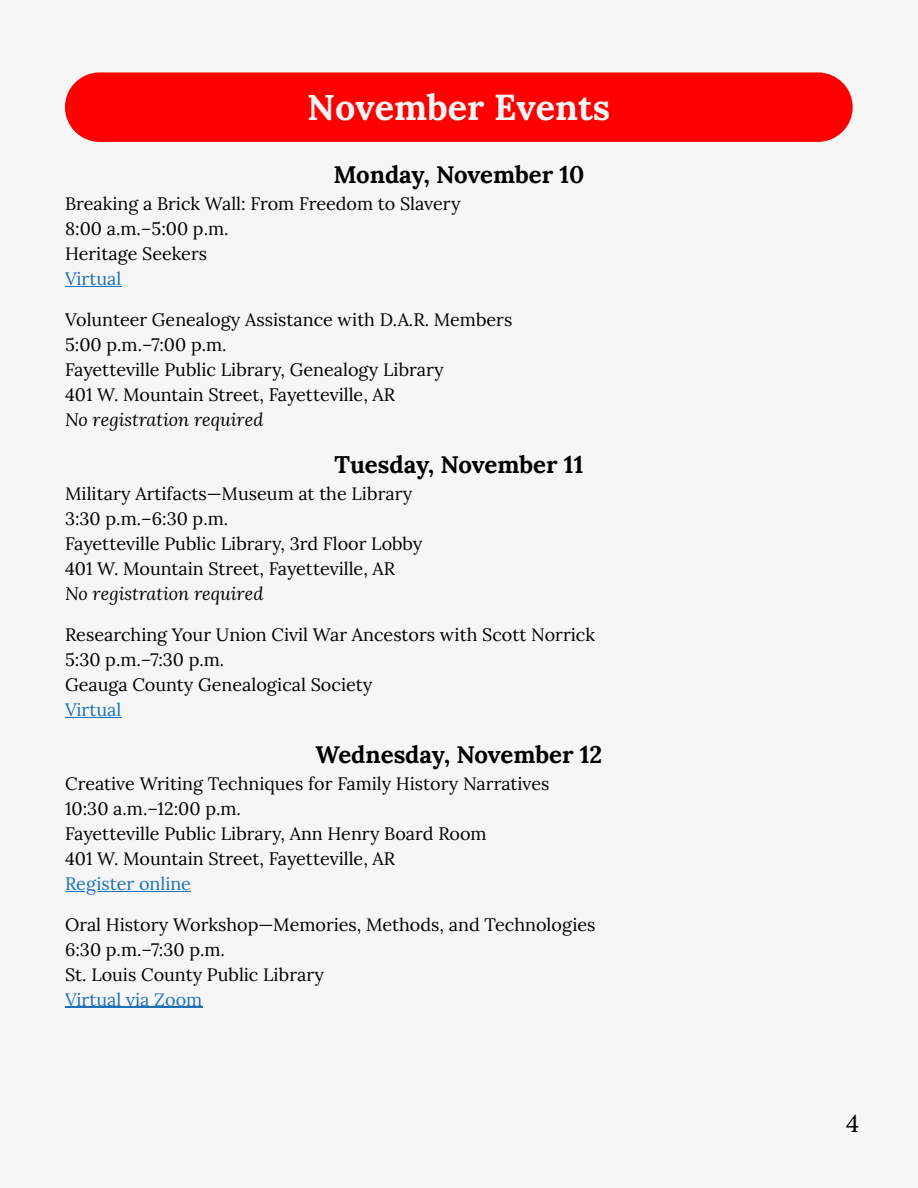
<style>
.page{position:relative;width:918px;height:1188px;background:#f6f6f6}
.page>*{position:absolute;margin:0;border:0;box-sizing:border-box;transform-origin:0 0}
.t1{font:700 36px "Lora";color:#f6f6f6}
.t2{font:700 24px "Lora";color:#000}
.t3{font:24px "Lora";color:#000}
.t4{font:18px/25px "Lora";color:#000}
.t5{font:italic 18px "Lora";color:#000}
.t6{font:18px "Lora";color:#1b71b8}
</style>
<div class="page">
<div style="left:65px;top:72px;width:788px;height:70px;background:#f00"></div>
<hr style="left:65px;top:286px;width:56px;height:1px;background:#1b71b8">
<hr style="left:65px;top:717px;width:56px;height:1px;background:#1b71b8">
<hr style="left:65px;top:891px;width:126px;height:1px;background:#1b71b8">
<hr style="left:65px;top:1007px;width:137px;height:1px;background:#1b71b8">
<h1 class="t1" style="left:307px;top:83px;width:305px">November Events</h1>
<h2 class="t2" style="left:333px;top:158px;width:253px">Monday, November 10</h2>
<p class="t4" style="left:65px;top:190px;width:397px">Breaking a Brick Wall: From Freedom to Slavery<br>8:00 a.m.–5:00 p.m.<br>Heritage Seekers</p>
<p class="t6" style="left:65px;top:266px;width:58px">Virtual</p>
<p class="t4" style="left:65px;top:306px;width:449px">Volunteer Genealogy Assistance with D.A.R. Members 5:00 p.m.–7:00 p.m.<br>Fayetteville Public Library, Genealogy Library<br>401 W. Mountain Street, Fayetteville, AR</p>
<p class="t5" style="left:65px;top:407px;width:200px">No registration required</p>
<h2 class="t2" style="left:335px;top:448px;width:250px">Tuesday, November 11</h2>
<p class="t4" style="left:65px;top:480px;width:359px">Military Artifacts—Museum at the Library 3:30 p.m.–6:30 p.m.<br>Fayetteville Public Library, 3rd Floor Lobby 401 W. Mountain Street, Fayetteville, AR</p>
<p class="t5" style="left:65px;top:581px;width:200px">No registration required</p>
<p class="t4" style="left:65px;top:621px;width:532px">Researching Your Union Civil War Ancestors with Scott Norrick<br>5:30 p.m.–7:30 p.m.<br>Geauga County Genealogical Society</p>
<p class="t6" style="left:65px;top:697px;width:58px">Virtual</p>
<h2 class="t2" style="left:316px;top:738px;width:288px">Wednesday, November 12</h2>
<p class="t4" style="left:65px;top:770px;width:486px">Creative Writing Techniques for Family History Narratives 10:30 a.m.–12:00 p.m.<br>Fayetteville Public Library, Ann Henry Board Room<br>401 W. Mountain Street, Fayetteville, AR</p>
<p class="t6" style="left:65px;top:871px;width:127px">Register online</p>
<p class="t4" style="left:65px;top:911px;width:532px">Oral History Workshop—Memories, Methods, and Technologies<br>6:30 p.m.–7:30 p.m.<br>St. Louis County Public Library</p>
<p class="t6" style="left:65px;top:987px;width:139px">Virtual via Zoom</p>
<h2 class="t3" style="left:846px;top:1108px;width:15px">4</h2>
</div>
